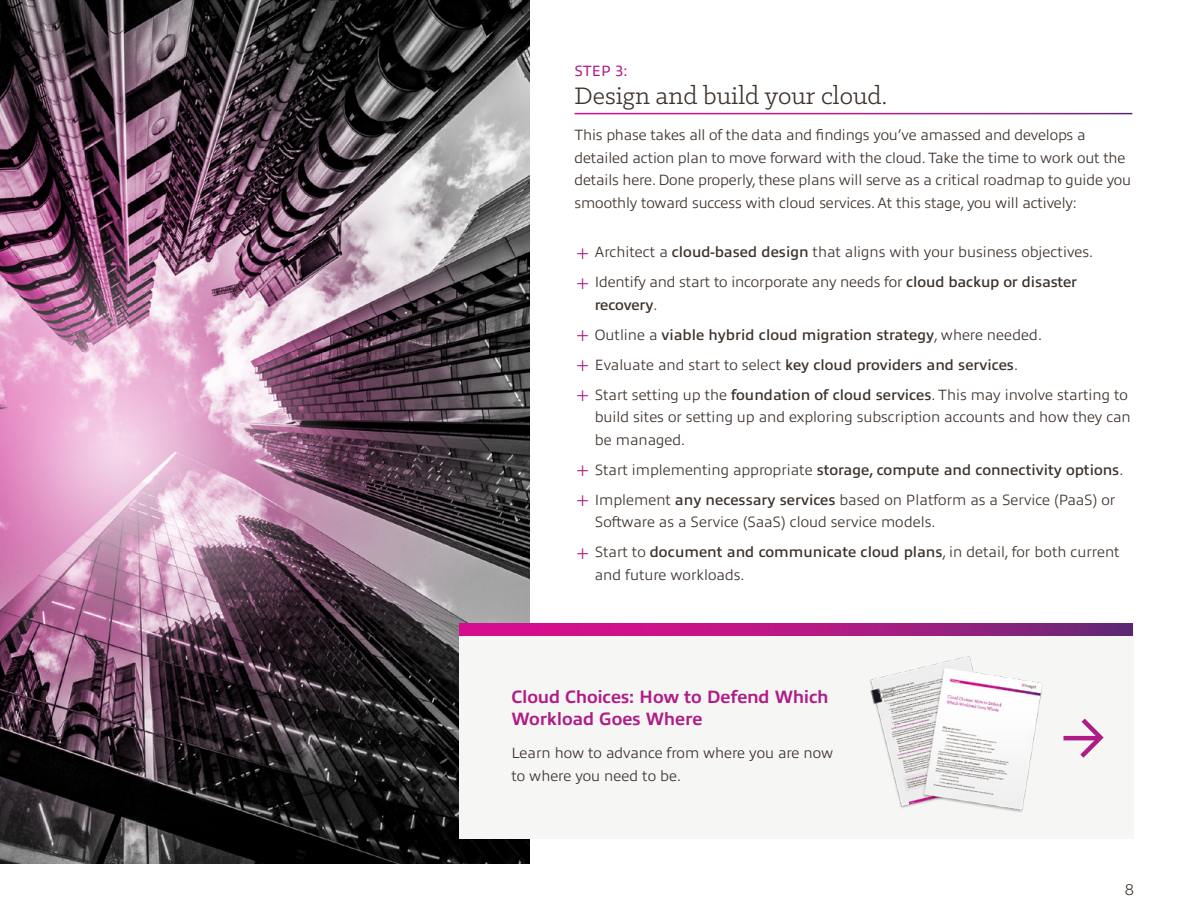
<style>
.page{position:relative;width:1188px;height:918px;background:#fff}
.page>*{position:absolute;margin:0;border:0;box-sizing:border-box;transform-origin:0 0}
.H1_RULE_-_TOC{font:27px "Klinic Slab";color:#3e332d}
.t1{font:700 18px/22.5px "Allumi Pro";letter-spacing:-.015em;color:#b01c87}
.t2{font:18px "Klinic Slab";color:#3e332d}
.Body{font:300 15px/22.5px "Allumi Pro";letter-spacing:-.01em;color:#3e332d}
.t3{font:600 15px "Allumi Pro";color:#3e332d}
.Chapter_name{font:15px "Allumi Pro";color:#b01c87}
.s1{font-weight:200;font-size:19.5px;color:#b01c87}
.s2{font-weight:600}
.s3{font-weight:300}
</style>
<div class="page">
<img style="left:0;top:0;width:529px;height:864px">
<div style="left:459px;top:624px;width:675px;height:214px;background:#f6f6f5"></div>
<svg style="left:459px;top:624px;width:673px;height:12px;background:#ad1983"></svg>
<img style="left:870px;top:656px;width:173px;height:156px">
<hr style="left:1063px;top:736px;width:37px;height:4px;background:#b01c87">
<svg style="left:1076px;top:718px;width:28px;height:40px"></svg>
<p class="Chapter_name" style="left:575px;top:60px;width:54px">STEP 3:</p>
<p class="H1_RULE_-_TOC" style="left:575px;top:79px;width:314px">Design and build your cloud.</p>
<p class="Body" style="left:575px;top:123px;width:558px">This phase takes all of the data and findings you’ve amassed and develops a detailed action plan to move forward with the cloud. Take the time to work out the details here. Done properly, these plans will serve as a critical roadmap to guide you smoothly toward success with cloud services. At this stage, you will actively:</p>
<p class="Body" style="left:575px;top:240px;width:520px"><span class="s1">͓</span> Architect a <span class="s2">cloud-based design</span> that aligns with your business objectives.</p>
<p class="Body" style="left:595px;top:270px;width:484px;text-indent:-20px"><span class="s1">͓</span> Identify and start to incorporate any needs for <span class="s2">cloud backup or disaster recovery</span>.</p>
<p class="t3" style="left:575px;top:324px;width:469px"><span class="s1">͓</span> <span class="s3">Outline a</span> viable hybrid cloud migration strategy<span class="s3">, where needed.</span></p>
<p class="t3" style="left:575px;top:354px;width:445px"><span class="s1">͓</span> <span class="s3">Evaluate and start to select</span> key cloud providers and services<span class="s3">.</span></p>
<p class="Body" style="left:595px;top:382px;width:537px;text-indent:-20px"><span class="s1">͓</span> Start setting up the <span class="s2">foundation of cloud services</span>. This may involve starting to build sites or setting up and exploring subscription accounts and how they can be managed.</p>
<p class="t3" style="left:575px;top:459px;width:550px"><span class="s1">͓</span> <span class="s3">Start implementing appropriate</span> storage, compute and connectivity options<span class="s3">.</span></p>
<p class="Body" style="left:595px;top:487px;width:522px;text-indent:-20px"><span class="s1">͓</span> Implement <span class="s2">any necessary services</span> based on Platform as a Service (PaaS) or<br>Software as a Service (SaaS) cloud service models.</p>
<p class="Body" style="left:595px;top:540px;width:526px;text-indent:-20px"><span class="s1">͓</span> Start to <span class="s2">document and communicate cloud plans</span>, in detail, for both current and future workloads.</p>
<h3 class="t1" style="left:512px;top:684px;width:319px">Cloud Choices: How to Defend Which<br>Workload Goes Where</h3>
<p class="Body" style="left:512px;top:741px;width:323px">Learn how to advance from where you are now to where you need to be.</p>
<p class="t2" style="left:1125px;top:878px;width:11px">8</p>
</div>
